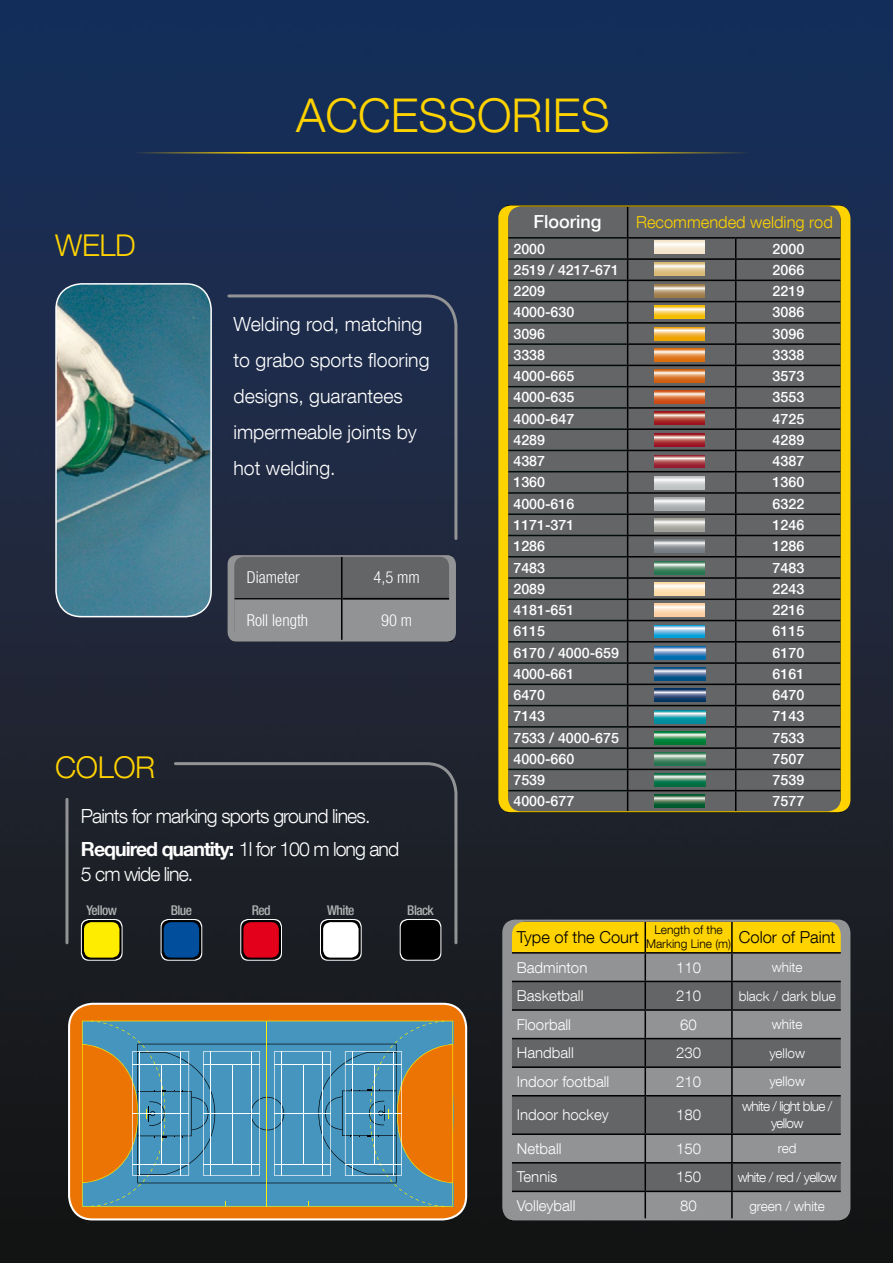
<style>
.page{position:relative;width:893px;height:1263px;background:#fff}
.page>*{position:absolute;margin:0;border:0;box-sizing:border-box;transform-origin:0 0}
.t1{font:300 46.5px "Helvetica Neue LT Com";color:#ffd300}
.t2{font:300 30px "Helvetica Neue LT Com";color:#ffd300}
.t3{font:300 19.5px/36px "Helvetica Neue LT Com";color:#fff}
.t4{font:300 19.5px/33px "Helvetica Neue LT Com";letter-spacing:-.045em;color:#fff}
.t5{font:300 19.5px "Helvetica Neue LT Com";letter-spacing:-.05em;color:#fff}
.t6{font:500 18px "Helvetica Neue LT Com";color:#fff}
.t7{font:300 condensed 16.5px "Helvetica Neue LT Com";color:#fff}
.t8{font:300 16.5px "Helvetica Neue LT Com";color:#ffd300}
.t9{font:300 16.5px "Helvetica Neue LT Com";color:#000}
.t10{font:300 15px "Helvetica Neue LT Com";color:#fff}
.t11{font:500 14.25px "Helvetica Neue LT Com";color:#fff}
.t12{font:300 13.5px "Helvetica Neue LT Com";color:#fff}
.t13{font:500 condensed 13.5px "Helvetica Neue LT Com";letter-spacing:-.04em;color:#b1b3b4}
.t14{font:300 13.5px/16.8px "Helvetica Neue LT Com";letter-spacing:-.05em;color:#fff;text-align:center}
.t15{font:300 13.5px "Helvetica Neue LT Com";letter-spacing:-.04em;color:#fff}
.t16{font:300 12px/13.5px "Helvetica Neue LT Com";color:#000}
.s1{font-weight:700}
</style>
<div class="page">
<img style="left:0;top:0;width:893px;height:1263px">
<hr style="left:507px;top:811px;width:120px;height:2px;background:#000">
<hr style="left:627px;top:811px;width:109px;height:2px;background:#000">
<hr style="left:736px;top:811px;width:106px;height:2px;background:#000">
<svg style="left:498px;top:205px;width:352px;height:607px;background:#6b675a"></svg>
<svg style="left:654px;top:625px;width:51px;height:13px"></svg>
<svg style="left:654px;top:604px;width:51px;height:13px"></svg>
<svg style="left:655px;top:752px;width:50px;height:13px"></svg>
<svg style="left:655px;top:773px;width:50px;height:13px"></svg>
<svg style="left:655px;top:646px;width:50px;height:13px"></svg>
<svg style="left:655px;top:668px;width:50px;height:12px"></svg>
<svg style="left:655px;top:689px;width:50px;height:13px"></svg>
<svg style="left:655px;top:710px;width:50px;height:13px"></svg>
<svg style="left:655px;top:731px;width:50px;height:13px"></svg>
<svg style="left:654px;top:795px;width:50px;height:13px"></svg>
<img style="left:56px;top:284px;width:155px;height:333px">
<div style="left:55px;top:283px;width:157px;height:334px;border:2px solid #fff;border-radius:26px"></div>
<div style="left:172px;top:761px;width:287px;height:185px;background:#1d2129"></div>
<svg style="left:226px;top:293px;width:233px;height:249px;background:#212d48"></svg>
<svg style="left:228px;top:555px;width:228px;height:87px;background:#797a7c"></svg>
<svg style="left:81px;top:919px;width:42px;height:42px"></svg>
<svg style="left:82px;top:920px;width:40px;height:40px"></svg>
<div style="left:84px;top:922px;width:35px;height:35px;background:#ffed00;border-radius:8px"></div>
<svg style="left:161px;top:919px;width:41px;height:42px"></svg>
<svg style="left:162px;top:920px;width:39px;height:40px"></svg>
<div style="left:164px;top:922px;width:35px;height:35px;background:#004e9c;border-radius:8px"></div>
<svg style="left:240px;top:919px;width:42px;height:42px"></svg>
<svg style="left:241px;top:920px;width:40px;height:40px"></svg>
<div style="left:243px;top:922px;width:36px;height:35px;background:#e2001a;border-radius:8px"></div>
<svg style="left:320px;top:919px;width:42px;height:42px"></svg>
<svg style="left:321px;top:920px;width:40px;height:40px"></svg>
<div style="left:323px;top:922px;width:36px;height:35px;background:#fff;border-radius:8px"></div>
<svg style="left:400px;top:919px;width:41px;height:42px"></svg>
<div style="left:401px;top:920px;width:39px;height:40px;background:#000;border-radius:8px"></div>
<div style="left:69px;top:1004px;width:397px;height:215px;background:#ec7405;border-radius:23px"></div>
<div style="left:68px;top:1003px;width:399px;height:217px;border:2px solid #fff;border-radius:23px"></div>
<svg style="left:72px;top:1021px;width:391px;height:186px"></svg>
<hr style="left:267px;top:1021px;width:1px;height:185px;background:#ffed00">
<hr style="left:65px;top:799px;width:3px;height:144px;background:#929395">
<hr style="left:510px;top:1219px;width:135px;height:2px;background:#000">
<hr style="left:645px;top:1219px;width:87px;height:2px;background:#000">
<hr style="left:732px;top:1219px;width:111px;height:2px;background:#000">
<svg style="left:502px;top:919px;width:348px;height:301px;background:#83806e"></svg>
<hr style="left:120px;top:152px;width:653px;height:2px;background:#ffd300">
<h1 class="t1" style="left:296px;top:87px;width:315px">ACCESSORIES</h1>
<h2 class="t2" style="left:55px;top:227px;width:45px">Weld</h2>
<h2 class="t2" style="left:55px;top:749px;width:101px">COLOR</h2>
<h3 class="t3" style="left:233px;top:306px;width:198px">Welding rod, matching to grabo sports flooring designs, guarantees impermeable joints by hot welding.</h3>
<p class="t7" style="left:247px;top:568px;width:54px">Diameter</p>
<p class="t7" style="left:373px;top:568px;width:48px">4,5 mm</p>
<p class="t7" style="left:247px;top:611px;width:63px">Roll length</p>
<p class="t7" style="left:381px;top:611px;width:33px">90 m</p>
<h3 class="t4" style="left:81px;top:799px;width:320px">Paints for marking sports ground lines.<br><span class="s1">Required quantity:</span> 1l for 100 m long and</h3>
<h3 class="t5" style="left:81px;top:862px;width:114px">5 cm wide line.</h3>
<p class="t13" style="left:86px;top:902px;width:32px">Yellow</p>
<p class="t13" style="left:171px;top:902px;width:23px">Blue</p>
<p class="t13" style="left:252px;top:902px;width:20px">Red</p>
<p class="t13" style="left:327px;top:902px;width:29px">White</p>
<p class="t13" style="left:407px;top:902px;width:28px">Black</p>
<p class="t6" style="left:533px;top:211px;width:70px">Flooring</p>
<p class="t8" style="left:636px;top:212px;width:198px">Recommended welding rod</p>
<p class="t11" style="left:513px;top:240px;width:33px">2000</p>
<p class="t11" style="left:773px;top:240px;width:33px">2000</p>
<p class="t11" style="left:513px;top:261px;width:107px">2519 / 4217-671</p>
<p class="t11" style="left:773px;top:261px;width:33px">2066</p>
<p class="t11" style="left:513px;top:282px;width:33px">2209</p>
<p class="t11" style="left:773px;top:282px;width:33px">2219</p>
<p class="t11" style="left:513px;top:304px;width:63px">4000-630</p>
<p class="t11" style="left:773px;top:304px;width:33px">3086</p>
<p class="t11" style="left:513px;top:325px;width:33px">3096</p>
<p class="t11" style="left:773px;top:325px;width:33px">3096</p>
<p class="t11" style="left:513px;top:346px;width:33px">3338</p>
<p class="t11" style="left:773px;top:346px;width:33px">3338</p>
<p class="t11" style="left:513px;top:367px;width:63px">4000-665</p>
<p class="t11" style="left:773px;top:367px;width:33px">3573</p>
<p class="t11" style="left:513px;top:389px;width:63px">4000-635</p>
<p class="t11" style="left:773px;top:389px;width:33px">3553</p>
<p class="t11" style="left:513px;top:410px;width:63px">4000-647</p>
<p class="t11" style="left:773px;top:410px;width:33px">4725</p>
<p class="t11" style="left:513px;top:431px;width:33px">4289</p>
<p class="t11" style="left:773px;top:431px;width:33px">4289</p>
<p class="t11" style="left:513px;top:452px;width:33px">4387</p>
<p class="t11" style="left:773px;top:452px;width:33px">4387</p>
<p class="t11" style="left:513px;top:474px;width:33px">1360</p>
<p class="t11" style="left:773px;top:474px;width:33px">1360</p>
<p class="t11" style="left:513px;top:495px;width:63px">4000-616</p>
<p class="t11" style="left:773px;top:495px;width:33px">6322</p>
<p class="t11" style="left:513px;top:516px;width:63px">1171-371</p>
<p class="t11" style="left:773px;top:516px;width:33px">1246</p>
<p class="t11" style="left:513px;top:538px;width:33px">1286</p>
<p class="t11" style="left:773px;top:538px;width:33px">1286</p>
<p class="t11" style="left:513px;top:559px;width:33px">7483</p>
<p class="t11" style="left:773px;top:559px;width:33px">7483</p>
<p class="t11" style="left:513px;top:580px;width:33px">2089</p>
<p class="t11" style="left:773px;top:580px;width:33px">2243</p>
<p class="t11" style="left:513px;top:601px;width:63px">4181-651</p>
<p class="t11" style="left:773px;top:601px;width:33px">2216</p>
<p class="t11" style="left:513px;top:623px;width:33px">6115</p>
<p class="t11" style="left:773px;top:623px;width:33px">6115</p>
<p class="t11" style="left:513px;top:644px;width:107px">6170 / 4000-659</p>
<p class="t11" style="left:773px;top:644px;width:33px">6170</p>
<p class="t11" style="left:513px;top:665px;width:63px">4000-661</p>
<p class="t11" style="left:773px;top:665px;width:33px">6161</p>
<p class="t11" style="left:513px;top:686px;width:33px">6470</p>
<p class="t11" style="left:773px;top:686px;width:33px">6470</p>
<p class="t11" style="left:513px;top:708px;width:33px">7143</p>
<p class="t11" style="left:773px;top:708px;width:33px">7143</p>
<p class="t11" style="left:513px;top:729px;width:107px">7533 / 4000-675</p>
<p class="t11" style="left:773px;top:729px;width:33px">7533</p>
<p class="t11" style="left:513px;top:750px;width:63px">4000-660</p>
<p class="t11" style="left:773px;top:750px;width:33px">7507</p>
<p class="t11" style="left:513px;top:771px;width:33px">7539</p>
<p class="t11" style="left:773px;top:771px;width:33px">7539</p>
<p class="t11" style="left:513px;top:793px;width:63px">4000-677</p>
<p class="t11" style="left:773px;top:793px;width:33px">7577</p>
<p class="t9" style="left:517px;top:927px;width:124px">Type of the Court</p>
<p class="t16" style="left:646px;top:923px;width:191px;text-indent:8px">Length of the<br>Marking Line (m) <sup>Color</sup> <sup>of</sup> <sup>Paint</sup></p>
<p class="t10" style="left:517px;top:958px;width:72px">Badminton</p>
<p class="t10" style="left:676px;top:958px;width:27px">110</p>
<p class="t12" style="left:772px;top:959px;width:32px">white</p>
<p class="t10" style="left:517px;top:986px;width:68px">Basketball</p>
<p class="t10" style="left:676px;top:986px;width:27px">210</p>
<p class="t12" style="left:739px;top:987px;width:99px">black / dark blue</p>
<p class="t10" style="left:517px;top:1015px;width:56px">Floorball</p>
<p class="t10" style="left:680px;top:1015px;width:18px">60</p>
<p class="t12" style="left:772px;top:1016px;width:32px">white</p>
<p class="t10" style="left:517px;top:1044px;width:58px">Handball</p>
<p class="t10" style="left:676px;top:1044px;width:27px">230</p>
<p class="t12" style="left:769px;top:1045px;width:37px">yellow</p>
<p class="t10" style="left:517px;top:1072px;width:94px">Indoor football</p>
<p class="t10" style="left:676px;top:1072px;width:27px">210</p>
<p class="t12" style="left:769px;top:1073px;width:37px">yellow</p>
<p class="t10" style="left:517px;top:1106px;width:93px">Indoor hockey</p>
<p class="t10" style="left:676px;top:1106px;width:27px">180</p>
<p class="t14" style="left:742px;top:1098px;width:92px">white / light blue / yellow</p>
<p class="t10" style="left:517px;top:1139px;width:46px">Netball</p>
<p class="t10" style="left:676px;top:1139px;width:27px">150</p>
<p class="t12" style="left:778px;top:1140px;width:20px">red</p>
<p class="t10" style="left:517px;top:1168px;width:42px">Tennis</p>
<p class="t10" style="left:676px;top:1168px;width:27px">150</p>
<p class="t15" style="left:738px;top:1169px;width:101px">white / red / yellow</p>
<p class="t10" style="left:517px;top:1196px;width:60px">Volleyball</p>
<p class="t10" style="left:680px;top:1196px;width:18px">80</p>
<p class="t12" style="left:749px;top:1197px;width:77px">green / white</p>
</div>
